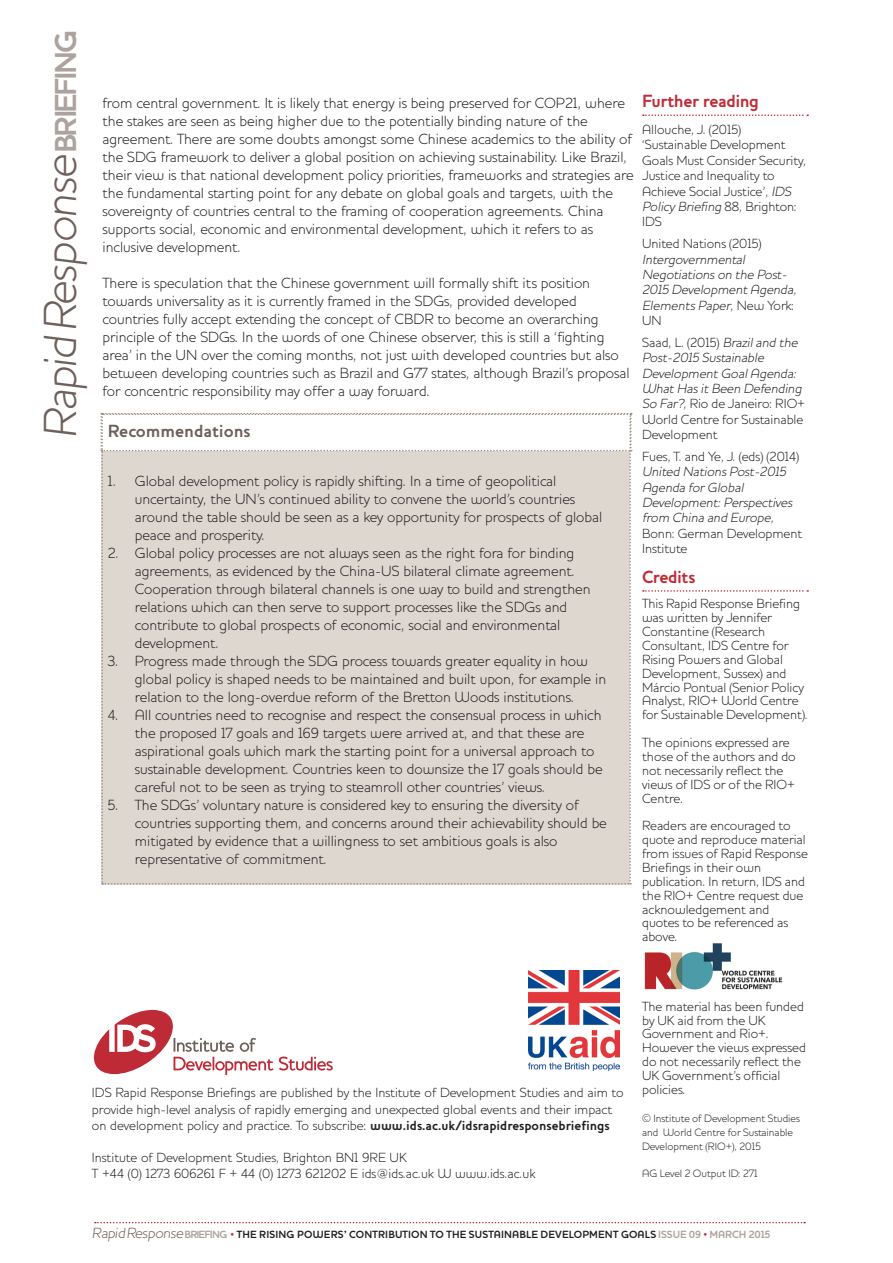
<style>
.page{position:relative;width:893px;height:1263px;background:#fff}
.page>*{position:absolute;margin:0;border:0;box-sizing:border-box;transform-origin:0 0}
.t1{font:300 47.25px "Houschka";color:#6e605a}
.RR_subhead_red___dot{font:700 18px "Houschka";letter-spacing:-.025em;color:#bf2b37}
.t2{font:700 18px "Houschka";color:#6e605a}
.RR_body{font:300 15px/18px "Houschka";color:#231f20}
.RR_copyright{font:300 13.5px/13.8px "Houschka";color:#231f20}
.RR_side_text{font:italic 300 13.5px/15.3px "Houschka";color:#231f20}
.RR_side_text-2{font:300 13.5px/15.3px "Houschka";color:#231f20}
.RR_copyright-2{font:300 10.8px/13.8px "Houschka";color:#231f20}
.t3{font:700 10.65px "Houschka";letter-spacing:.01em;color:#231f20}
.s1{font-weight:700;font-size:31.05px;color:#ada29e}
.s2{font-style:italic}
.s3{font-style:normal}
.s4{font-weight:700}
.s5{font-weight:300;font-size:15px;color:#6e605a}
.s6{color:#ada29e}
.s7{color:#bf2b37}
.s8{font-weight:500;color:#bf2b37}
</style>
<div class="page">
<svg style="left:643px;top:114px;width:165px;height:2px"></svg>
<svg style="left:643px;top:590px;width:165px;height:2px"></svg>
<svg style="left:93px;top:1010px;width:240px;height:65px"></svg>
<img style="left:529px;top:970px;width:90px;height:100px">
<svg style="left:95px;top:1222px;width:710px;height:1px"></svg>
<svg style="left:100px;top:413px;width:532px;height:471px;background:#dfd9d3"></svg>
<img style="left:644px;top:943px;width:139px;height:47px">
<p class="t1" style="left:32px;top:439px;width:411px;rotate:-90deg">Rapid Response<span class="s1">BRIEFING</span></p>
<p class="RR_body" style="left:103px;top:94px;width:533px">from central government. It is likely that energy is being preserved for COP21, where the stakes are seen as being higher due to the potentially binding nature of the agreement. There are some doubts amongst some Chinese academics to the ability of the SDG framework to deliver a global position on achieving sustainability. Like Brazil, their view is that national development policy priorities, frameworks and strategies are the fundamental starting point for any debate on global goals and targets, with the sovereignty of countries central to the framing of cooperation agreements. China supports social, economic and environmental development, which it refers to as inclusive development.</p>
<p class="RR_body" style="left:103px;top:274px;width:528px">There is speculation that the Chinese government will formally shift its position towards universality as it is currently framed in the SDGs, provided developed countries fully accept extending the concept of CBDR to become an overarching principle of the SDGs. In the words of one Chinese observer, this is still a ‘fighting area’ in the UN over the coming months, not just with developed countries but also between developing countries such as Brazil and G77 states, although Brazil’s proposal for concentric responsibility may offer a way forward.</p>
<p class="t2" style="left:108px;top:421px;width:144px">Recommendations</p>
<p class="RR_body" style="left:135px;top:472px;width:469px;text-indent:-27px">1. Global development policy is rapidly shifting. In a time of geopolitical uncertainty, the UN’s continued ability to convene the world’s countries around the table should be seen as a key opportunity for prospects of global peace and prosperity.</p>
<p class="RR_body" style="left:135px;top:544px;width:457px;text-indent:-27px">2. Global policy processes are not always seen as the right fora for binding agreements, as evidenced by the China-US bilateral climate agreement.<br>Cooperation through bilateral channels is one way to build and strengthen relations which can then serve to support processes like the SDGs and contribute to global prospects of economic, social and environmental development.</p>
<p class="RR_body" style="left:135px;top:652px;width:473px;text-indent:-27px">3. Progress made through the SDG process towards greater equality in how global policy is shaped needs to be maintained and built upon, for example in relation to the long-overdue reform of the Bretton Woods institutions.</p>
<p class="RR_body" style="left:135px;top:706px;width:469px;text-indent:-27px">4. All countries need to recognise and respect the consensual process in which the proposed 17 goals and 169 targets were arrived at, and that these are aspirational goals which mark the starting point for a universal approach to sustainable development. Countries keen to downsize the 17 goals should be careful not to be seen as trying to steamroll other countries’ views.</p>
<p class="RR_body" style="left:135px;top:796px;width:474px;text-indent:-27px">5. The SDGs’ voluntary nature is considered key to ensuring the diversity of countries supporting them, and concerns around their achievability should be mitigated by evidence that a willingness to set ambitious goals is also representative of commitment.</p>
<p class="RR_subhead_red___dot" style="left:642px;top:90px;width:118px">Further reading</p>
<p class="RR_side_text-2" style="left:642px;top:122px;width:166px">Allouche, J. (2015) ‘Sustainable Development<br>Goals Must Consider Security,<br>Justice and Inequality to<br>Achieve Social Justice’, <span class="s2">IDS<br>Policy Briefing</span> 8 8 , B ri g h to n :<br>IDS</p>
<p class="RR_side_text" style="left:642px;top:236px;width:159px"><span class="s3">United Nations (2015)<br></span>Intergovernmental<br>Negotiationson the Post-<br>2015 DevelopmentAgenda,<br>ElementsPaper<span class="s3">, N e w Yo rk:<br>UN</span></p>
<p class="RR_side_text" style="left:642px;top:334px;width:165px"><span class="s3">Saad, L. (2015)</span> Braziland the<br>Post-2015 Sustainable<br>DevelopmentGoalAgenda:<br>WhatHasitBeen Defending<br>So Far?<span class="s3">, Rio de Janeiro: RIO+<br>World Centre for Sustainable<br>Development</span></p>
<p class="RR_side_text" style="left:642px;top:448px;width:162px"><span class="s3">Fues, T. and Ye, J. (eds) (2014)<br></span>United NationsPost-2015<br>Agenda forGlobal<br>Development:Perspectives from China and Europe,<br><span class="s3">Bonn: German Development<br>Institute</span></p>
<p class="RR_subhead_red___dot" style="left:642px;top:566px;width:55px">Credits</p>
<p class="RR_copyright" style="left:642px;top:597px;width:167px">This Rapid Response Briefing was written by Jennifer<br>Constantine (Research<br>Consultant, IDS Centre for<br>Rising Powers and Global<br>Development, Sussex) and<br>Márcio Pontual (Senior Policy<br>Analyst, RIO+ World Centre for Sustainable Development).</p>
<p class="RR_copyright" style="left:642px;top:736px;width:155px">The opinions expressed are those of the authors and do not necessarily reflect the views of IDS or of the RIO+<br>Centre.</p>
<p class="RR_copyright" style="left:642px;top:819px;width:167px">Readers are encouraged to quote and reproduce material from issues of Rapid Response<br>Briefings in their own publication. In return, IDS and the RIO+ Centre request due acknowledgement and quotes to be referenced as above.</p>
<p class="RR_copyright" style="left:92px;top:1085px;width:533px;line-height:16.2px">IDS Rapid Response Briefings are published by the Institute of Development Studies and aim to provide high-level analysis of rapidly emerging and unexpected global events and their impact on development policy and practice. To subscribe: <span class="s4">www.ids.ac.uk/idsrapidresponsebriefings</span></p>
<p class="RR_copyright" style="left:92px;top:1151px;width:317px">Institute of Development Studies, Brighton BN1 9RE UK</p>
<p class="RR_copyright" style="left:92px;top:1167px;width:445px">T +44 (0) 1273 606261 F + 44 (0) 1273 621202 E ids@ids.ac.uk W www.ids.ac.uk</p>
<p class="RR_copyright" style="left:642px;top:999px;width:165px">The material has been funded by UK aid from the UK<br>Government and Rio+.<br>However the views expressed do not necessarily reflect the<br>UK Government’s official policies.</p>
<p class="RR_copyright-2" style="left:642px;top:1111px;width:159px">© Institute of Development Studies and World Centre for Sustainable<br>Development (RIO+), 2015</p>
<p class="RR_copyright-2" style="left:642px;top:1167px;width:117px">AG Level 2 Output ID: 271</p>
<p class="t3" style="left:92px;top:1228px;width:680px"><span class="s5">Rapid Response</span><span class="s6">BRIEFING</span> <span class="s7">•</span> THE RISING POWERS’ CONTRIBUTION TO THE SUSTAINABLE DEVELOPMENT GOALS <span class="s6">ISSUE 09</span> <span class="s8">•</span> <span class="s6">MARCH 2015</span></p>
</div>
